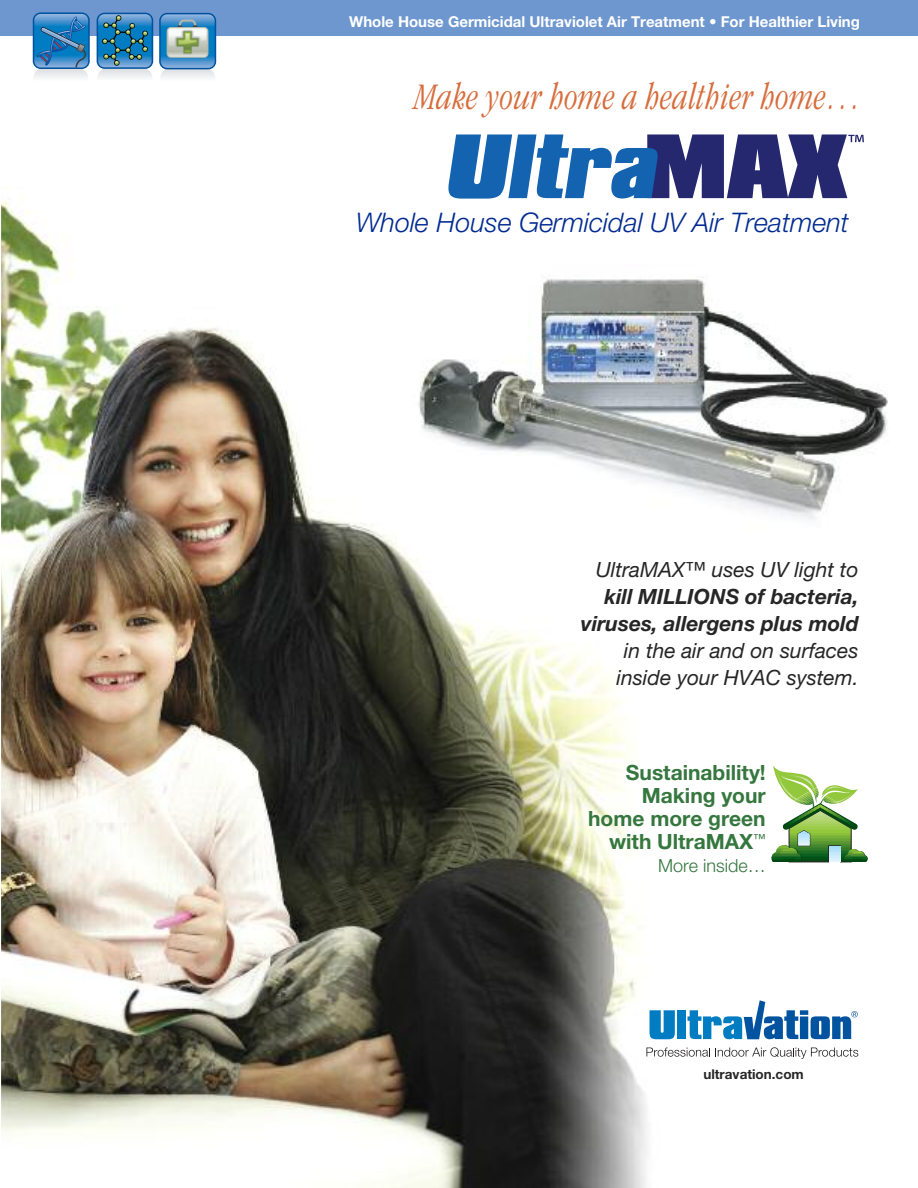
<style>
.page{position:relative;width:918px;height:1188px;background:#fff}
.page>*{position:absolute;margin:0;border:0;box-sizing:border-box;transform-origin:0 0}
.t1{font:italic 300 condensed 39px "Garamond IT Cby BT";color:#d76d3c;scale:.92 1}
.t2{font:italic 300 27px "Helvetica ISVT";color:#002a92}
.t3{font:italic 21px/27px "Helvetica ISVT";color:#272627;text-align:center}
.t4{font:700 21px/23px "Helvetica ISVT";color:#35773e;text-align:right}
.t5{font:italic 700 21px/27px "Helvetica ISVT";color:#272627;text-align:right}
.t6{font:300 18px "Helvetica ISVT";color:#35773e}
.t7{font:700 15px "Helvetica ISVT";color:#fff}
.t8{font:700 13.5px "Helvetica ISVT";color:#272627}
</style>
<div class="page">
<img style="left:1px;top:200px;width:815px;height:988px">
<div style="left:0;top:0;width:918px;height:35px;background:#6e97cf"></div>
<svg style="left:646px;top:1047px;width:212px;height:12px"></svg>
<svg style="left:650px;top:1010px;width:25px;height:29px"></svg>
<div style="left:677px;top:1010px;width:9px;height:29px;background:#007cc2"></div>
<svg style="left:687px;top:1000px;width:171px;height:39px"></svg>
<svg style="left:448px;top:134px;width:416px;height:65px"></svg>
<hr style="left:771px;top:845px;width:30px;height:2px;background:#94c83c">
<hr style="left:771px;top:847px;width:30px;height:1px;background:#83b93a">
<hr style="left:771px;top:848px;width:30px;height:2px;background:#71ab37">
<hr style="left:771px;top:850px;width:30px;height:1px;background:#619e34">
<hr style="left:771px;top:851px;width:30px;height:2px;background:#519030">
<hr style="left:771px;top:853px;width:30px;height:1px;background:#40822d">
<hr style="left:771px;top:854px;width:30px;height:2px;background:#2d7629">
<hr style="left:771px;top:856px;width:30px;height:1px;background:#1a6a24">
<hr style="left:771px;top:857px;width:30px;height:2px;background:#095e1e">
<hr style="left:771px;top:859px;width:30px;height:1px;background:#005318">
<hr style="left:771px;top:860px;width:30px;height:2px;background:#004710">
<svg style="left:772px;top:766px;width:96px;height:96px"></svg>
<hr style="left:854px;top:804px;width:2px;height:24px;background:#004710">
<svg style="left:392px;top:264px;width:424px;height:290px"></svg>
<img style="left:408px;top:264px;width:480px;height:272px">
<svg style="left:33px;top:12px;width:57px;height:66px;background:#4a8fc3"></svg>
<svg style="left:97px;top:13px;width:56px;height:65px;background:#488cb4"></svg>
<svg style="left:159px;top:13px;width:57px;height:65px;background:#81acc3"></svg>
<p class="t7" style="left:349px;top:16px;width:512px">Whole House Germicidal Ultraviolet Air Treatment • For Healthier Living</p>
<h1 class="t1" style="left:415px;top:85px;width:488px">Make your home a healthier home…</h1>
<p class="t2" style="left:356px;top:213px;width:494px">Whole House Germicidal UV Air Treatment</p>
<p class="t3" style="left:596px;top:558px;width:264px">UltraMAX™ uses UV light to</p>
<p class="t5" style="left:581px;top:585px;width:279px">kill MILLIONS of bacteria, viruses, allergens plus mold</p>
<p class="t3" style="left:616px;top:639px;width:244px">in the air and on surfaces inside your HVAC system.</p>
<p class="t4" style="left:588px;top:763px;width:179px">Sustainability!<br>Making your home more green with UltraMAX<sup>™</sup></p>
<p class="t6" style="left:658px;top:859px;width:109px">More inside…</p>
<p class="t8" style="left:703px;top:1069px;width:102px">ultravation.com</p>
</div>
